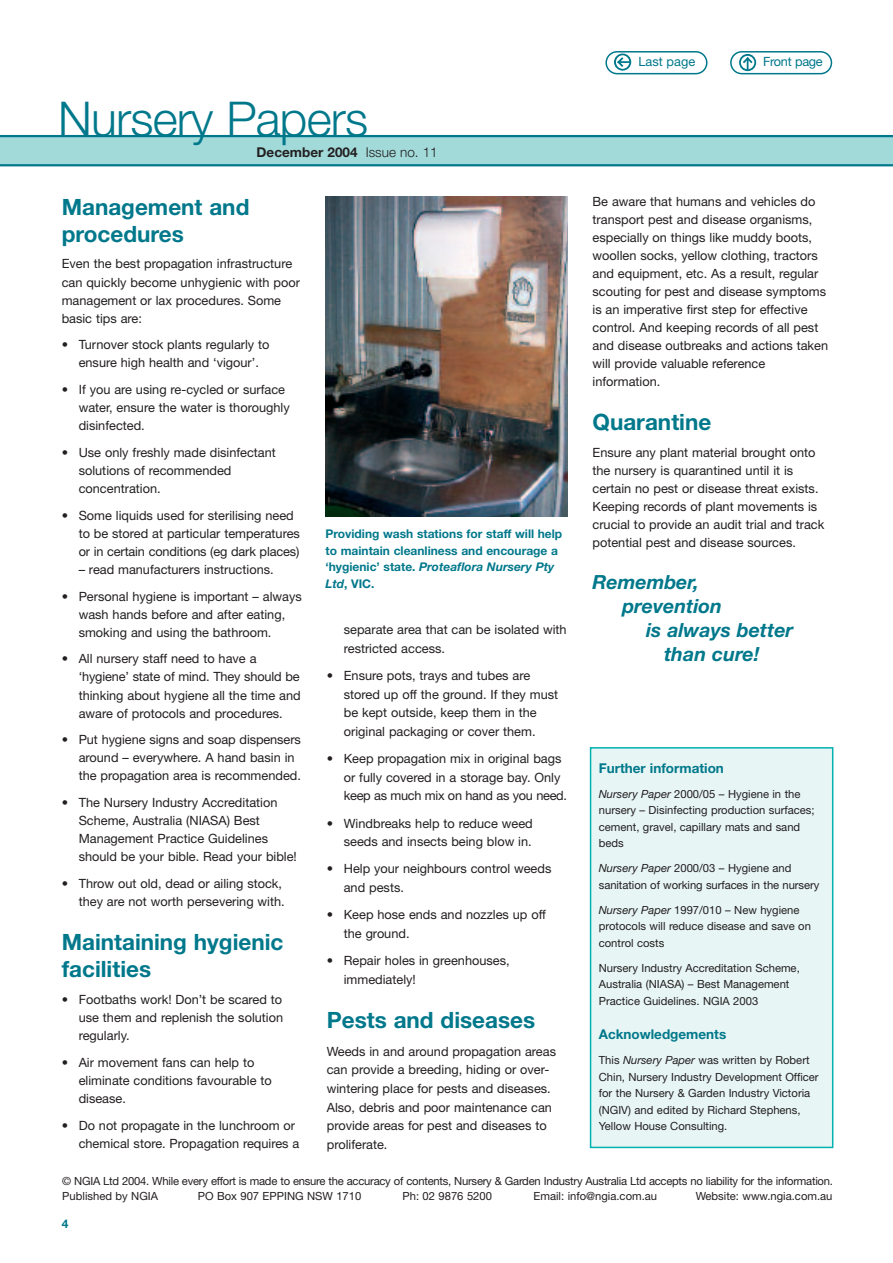
<style>
.page{position:relative;width:893px;height:1263px;background:#fff}
.page>*{position:absolute;margin:0;border:0;box-sizing:border-box;transform-origin:0 0}
.t1{font:300 48px "Helvetica Neue";letter-spacing:-.015em;color:#00788b}
.t2{font:700 22.5px/27.2px "Helvetica Neue";color:#00788b}
.t3{font:italic 700 19.5px "Helvetica Neue";color:#00788b}
.t4{font:700 13.5px "Helvetica Neue";color:#00788b}
.t5{font:700 13.5px "Helvetica Neue";color:#231f20}
.t6{font:12.75px/18.1px "Helvetica Neue";color:#231f20}
.t7{font:12.75px "Helvetica Neue";letter-spacing:-.02em;color:#00788b}
.t8{font:12.75px "Helvetica Neue";color:#00788b}
.t9{font:700 12px/16.5px "Helvetica Neue";color:#00788b}
.t10{font:11.25px/16.5px "Helvetica Neue";color:#231f20}
.t11{font:11.25px/15px "Helvetica Neue";letter-spacing:-.02em;color:#231f20}
.s1{font-weight:300}
.s2{font-style:italic}
</style>
<div class="page">
<div style="left:0;top:136px;width:893px;height:30px;background:#a2dada"></div>
<hr style="left:0;top:135px;width:893px;height:2px;background:#00788b">
<hr style="left:0;top:164px;width:893px;height:2px;background:#00788b">
<svg style="left:730px;top:51px;width:102px;height:23px"></svg>
<svg style="left:605px;top:51px;width:102px;height:23px"></svg>
<img style="left:326px;top:196px;width:242px;height:321px">
<div style="left:591px;top:748px;width:242px;height:399px;background:#e7f5f4"></div>
<div style="left:590px;top:747px;width:243px;height:401px;border:2px solid #00b1b0"></div>
<h1 class="t1" style="left:58px;top:102px;width:311px">Nursery Papers</h1>
<p class="t5" style="left:257px;top:148px;width:183px">December 2004 <span class="s1">Issue no. 11</span></p>
<h2 class="t2" style="left:62px;top:195px;width:189px">Management and procedures</h2>
<p class="t6" style="left:62px;top:256px;width:240px">Even the best propagation infrastructure can quickly become unhygienic with poor management or lax procedures. Some basic tips are:</p>
<p class="t6" style="left:62px;top:337px;width:209px;text-align:center">• Turnover stock plants regularly to ensure high health and ‘vigour’.</p>
<p class="t6" style="left:79px;top:382px;width:213px;text-indent:-17px">• If you are using re-cycled or surface water, ensure the water is thoroughly disinfected.</p>
<p class="t6" style="left:79px;top:444px;width:199px;text-indent:-17px">• Use only freshly made disinfectant solutions of recommended concentration.</p>
<p class="t6" style="left:79px;top:507px;width:223px;text-indent:-17px">• Some liquids used for sterilising need to be stored at particular temperatures or in certain conditions (eg dark places)</p>
<p class="t6" style="left:79px;top:562px;width:196px">– read manufacturers instructions.</p>
<p class="t6" style="left:79px;top:588px;width:225px;text-indent:-17px">• Personal hygiene is important – always wash hands before and after eating, smoking and using the bathroom.</p>
<p class="t6" style="left:79px;top:651px;width:224px;text-indent:-17px">• All nursery staff need to have a ‘hygiene’ state of mind. They should be thinking about hygiene all the time and aware of protocols and procedures.</p>
<p class="t6" style="left:79px;top:732px;width:224px;text-indent:-17px">• Put hygiene signs and soap dispensers around – everywhere. A hand basin in the propagation area is recommended.</p>
<p class="t6" style="left:79px;top:795px;width:220px;text-indent:-17px">• The Nursery Industry Accreditation Scheme, Australia (NIASA) Best Management Practice Guidelines should be your bible. Read your bible!</p>
<p class="t6" style="left:62px;top:876px;width:225px;text-align:right">• Throw out old, dead or ailing stock, they are not worth persevering with.</p>
<h2 class="t2" style="left:62px;top:931px;width:223px">Maintaining hygienic facilities</h2>
<p class="t6" style="left:79px;top:992px;width:206px;text-align:justify;text-indent:-17px">• Footbaths work! Don’t be scared to use them and replenish the solution regularly.</p>
<p class="t6" style="left:79px;top:1054px;width:195px;text-indent:-17px">• Air movement fans can help to eliminate conditions favourable to disease.</p>
<p class="t6" style="left:79px;top:1117px;width:222px;text-indent:-17px">• Do not propagate in the lunchroom or chemical store. Propagation requires a</p>
<p class="t9" style="left:326px;top:527px;width:238px">Providing wash stations for staff will help to maintain cleanliness and encourage a ‘hygienic’ state. <span class="s2">Proteaflora Nursery Pty Ltd</span>, VIC.</p>
<p class="t6" style="left:344px;top:622px;width:224px;line-height:18.6px">separate area that can be isolated with restricted access.</p>
<p class="t6" style="left:344px;top:667px;width:216px;line-height:18.6px;text-indent:-17px">• Ensure pots, trays and tubes are stored up off the ground. If they must be kept outside, keep them in the original packaging or cover them.</p>
<p class="t6" style="left:344px;top:750px;width:225px;line-height:18.6px;text-indent:-17px">• Keep propagation mix in original bags or fully covered in a storage bay. Only keep as much mix on hand as you need.</p>
<p class="t6" style="left:327px;top:815px;width:207px;line-height:18.6px;text-align:right">• Windbreaks help to reduce weed seeds and insects being blow in.</p>
<p class="t6" style="left:344px;top:861px;width:209px;line-height:18.6px;text-indent:-17px">• Help your neighbours control weeds and pests.</p>
<p class="t6" style="left:344px;top:906px;width:204px;line-height:18.6px;text-indent:-17px">• Keep hose ends and nozzles up off the ground.</p>
<p class="t6" style="left:344px;top:952px;width:167px;line-height:18.6px;text-indent:-17px">• Repair holes in greenhouses, immediately!</p>
<h2 class="t2" style="left:327px;top:1009px;width:210px">Pests and diseases</h2>
<p class="t6" style="left:327px;top:1043px;width:231px;line-height:18.6px">Weeds in and around propagation areas can provide a breeding, hiding or over&shy;wintering place for pests and diseases.<br>Also, debris and poor maintenance can provide areas for pest and diseases to proliferate.</p>
<p class="t8" style="left:638px;top:57px;width:58px">Last page</p>
<p class="t7" style="left:763px;top:57px;width:61px">Front page</p>
<p class="t6" style="left:592px;top:194px;width:237px">Be aware that humans and vehicles do transport pest and disease organisms, especially on things like muddy boots, woollen socks, yellow clothing, tractors and equipment, etc. As a result, regular scouting for pest and disease symptoms is an imperative first step for effective control. And keeping records of all pest and disease outbreaks and actions taken will provide valuable reference information.</p>
<h2 class="t2" style="left:592px;top:411px;width:120px">Quarantine</h2>
<p class="t6" style="left:592px;top:445px;width:233px">Ensure any plant material brought onto the nursery is quarantined until it is certain no pest or disease threat exists.<br>Keeping records of plant movements is crucial to provide an audit trial and track potential pest and disease sources.</p>
<h3 class="t3" style="left:592px;top:575px;width:108px">Remember,</h3>
<h3 class="t3" style="left:622px;top:599px;width:101px">prevention</h3>
<h3 class="t3" style="left:646px;top:623px;width:148px">is always better</h3>
<h3 class="t3" style="left:664px;top:647px;width:97px">than cure!</h3>
<p class="t4" style="left:599px;top:763px;width:127px">Further information</p>
<p class="t10" style="left:599px;top:786px;width:217px"><span class="s2">Nursery Paper</span> 2000/05 – Hygiene in the nursery – Disinfecting production surfaces; cement, gravel, capillary mats and sand beds</p>
<p class="t10" style="left:599px;top:861px;width:222px"><span class="s2">Nursery Paper</span> 2000/03 – Hygiene and sanitation of working surfaces in the nursery</p>
<p class="t10" style="left:599px;top:902px;width:214px"><span class="s2">Nursery Paper</span> 1997/010 – New hygiene protocols will reduce disease and save on control costs</p>
<p class="t10" style="left:599px;top:960px;width:202px">Nursery Industry Accreditation Scheme,<br>Australia (NIASA) – Best Management<br>Practice Guidelines. NGIA 2003</p>
<p class="t4" style="left:599px;top:1029px;width:129px">Acknowledgements</p>
<p class="t10" style="left:599px;top:1053px;width:221px">This <span class="s2">Nursery Paper</span> was written by Robert Chin, Nursery Industry Development Officer for the Nursery &amp; Garden Industry Victoria (NGIV) and edited by Richard Stephens, Yellow House Consulting.</p>
<p class="t11" style="left:62px;top:1174px;width:772px">© NGIA Ltd 2004. While every effort is made to ensure the accuracy of contents, Nursery &amp; Garden Industry Australia Ltd accepts no liability for the information.<br>Published by NGIA</p>
<p class="t10" style="left:198px;top:1188px;width:165px">PO Box 907 EPPING NSW 1710</p>
<p class="t10" style="left:402px;top:1188px;width:91px">Ph: 02 9876 5200</p>
<p class="t10" style="left:534px;top:1188px;width:125px">Email: info@ngia.com.au</p>
<p class="t10" style="left:696px;top:1188px;width:138px">Website: www.ngia.com.au</p>
<p class="t9" style="left:62px;top:1217px;width:8px">4</p>
</div>
